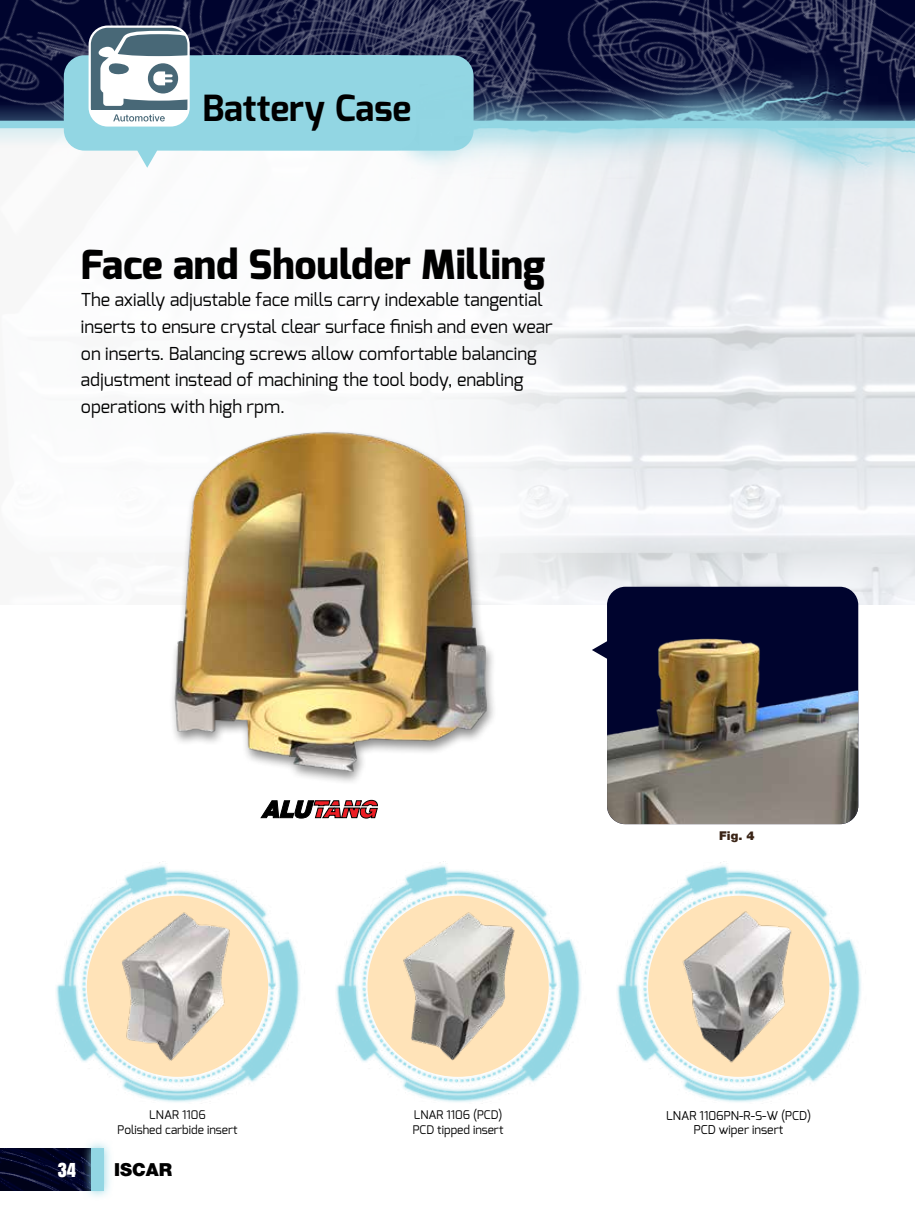
<style>
.page{position:relative;width:915px;height:1212px;background:#fff}
.page>*{position:absolute;margin:0;border:0;box-sizing:border-box;transform-origin:0 0}
.t1{font:800 40.2px "Exo";color:#000}
.t2{font:700 36px "Exo";color:#000}
.t3{font:900 18px "Helvetica Neue LT Std";color:#000}
.t4{font:18px "Anton";color:#fff}
.t5{font:17.85px/26.7px "Exo";color:#000}
.t6{font:12.15px/14.5px "Exo";color:#000;text-align:center}
.t7{font:900 12.15px "Helvetica Neue LT Std";color:#3b2517}
.t8{font:11.85px/14.2px "Exo";color:#000;text-align:center}
</style>
<div class="page">
<img style="left:0;top:1148px;width:82px;height:43px">
<img style="left:0;top:0;width:376px;height:101px">
<svg style="left:82px;top:1142px;width:28px;height:55px"></svg>
<div style="left:92px;top:1148px;width:12px;height:43px;background:#92d6e3"></div>
<svg style="left:0;top:101px;width:64px;height:44px;background:#7a879b"></svg>
<div style="left:0;top:121px;width:914px;height:7px;background:#92d6e3"></div>
<svg style="left:64px;top:55px;width:312px;height:113px;fill:#92d6e3"></svg>
<div style="left:90px;top:27px;width:98px;height:98px;background:#486877;border-radius:12px"></div>
<div style="left:90px;top:110px;width:98px;height:15px;background:#fff"></div>
<svg style="left:113px;top:114px;width:52px;height:7px"></svg>
<svg style="left:99px;top:31px;width:89px;height:75px"></svg>
<div style="left:89px;top:26px;width:101px;height:101px;border:2px solid #fff;border-radius:18px"></div>
<img style="left:376px;top:0;width:538px;height:268px">
<img style="left:172px;top:416px;width:332px;height:346px">
<svg style="left:260px;top:748px;width:118px;height:71px"></svg>
<img style="left:56px;top:862px;width:244px;height:240px">
<div style="left:87px;top:896px;width:181px;height:181px;background:#ffe3b8;border-radius:50%"></div>
<img style="left:336px;top:861px;width:245px;height:241px">
<div style="left:367px;top:896px;width:181px;height:181px;background:#ffe3b8;border-radius:50%"></div>
<img style="left:617px;top:862px;width:244px;height:240px">
<div style="left:648px;top:896px;width:181px;height:181px;background:#ffe3b8;border-radius:50%"></div>
<img style="left:591px;top:587px;width:267px;height:237px">
<img style="left:72px;top:902px;width:201px;height:165px">
<img style="left:344px;top:895px;width:213px;height:167px">
<img style="left:624px;top:903px;width:204px;height:167px">
<div style="left:202px;top:55px;width:214px;height:95px;background:#92d6e3"></div>
<h2 class="t2" style="left:202px;top:85px;width:210px">Battery Case</h2>
<h1 class="t1" style="left:81px;top:239px;width:466px">Face and Shoulder Milling</h1>
<p class="t5" style="left:81px;top:286px;width:473px">The axially adjustable face mills carry indexable tangential inserts to ensure crystal clear surface finish and even wear on inserts. Balancing screws allow comfortable balancing adjustment instead of machining the tool body, enabling operations with high rpm.</p>
<p class="t7" style="left:719px;top:828px;width:37px">Fig. 4</p>
<p class="t8" style="left:117px;top:1108px;width:122px">LNAR 1106<br>Polished carbide insert</p>
<p class="t8" style="left:413px;top:1108px;width:92px;text-align:left">LNAR 1106 (PCD)<br>PCD tipped insert</p>
<p class="t6" style="left:666px;top:1108px;width:146px">LNAR 1106PN-R-S-W (PCD)<br>PCD wiper insert</p>
<p class="t4" style="left:58px;top:1156px;width:20px">34</p>
<p class="t3" style="left:114px;top:1159px;width:59px">ISCAR</p>
</div>
